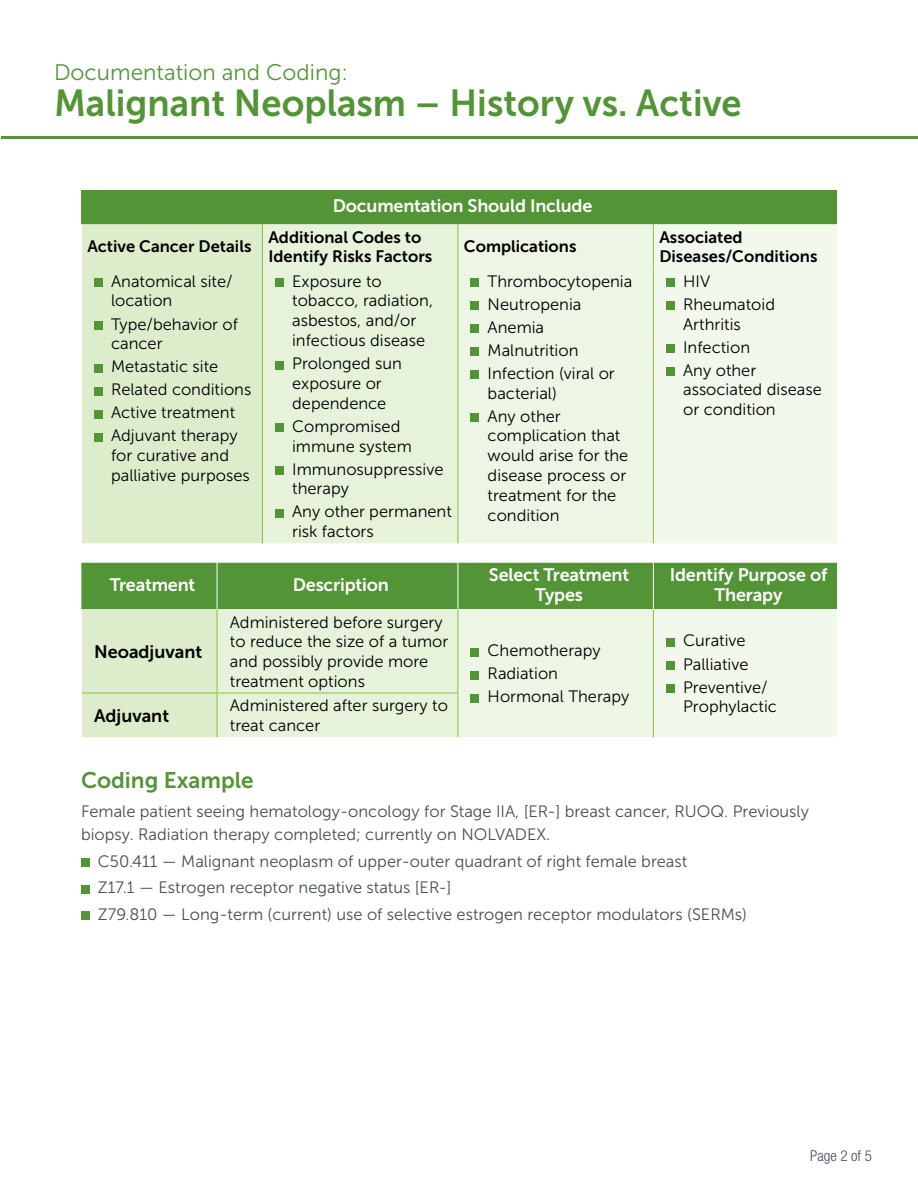
<style>
.page{position:relative;width:918px;height:1188px;background:#fff}
.page>*{position:absolute;margin:0;border:0;box-sizing:border-box;transform-origin:0 0}
.t1{font:37.5px "Museo Sans 700";color:#539536}
.t2{font:22.5px "Museo Sans 300";color:#539536}
.t3{font:22.5px "Museo Sans 700";color:#539536}
.t4{font:18px/19.5px "Museo Sans 700";letter-spacing:-.01em;color:#fff;text-align:center}
.t5{font:18px "Museo Sans 700";color:#000}
.t6{font:16.5px/19.8px "Museo Sans 300";color:#000}
.t7{font:16.5px/26.5px "Museo Sans 300";color:#474c55}
.t8{font:16.5px/19.8px "Museo Sans 700";color:#000}
.t9{font:300 condensed 15px "Helvetica Neue LT Std";color:#474c55}
</style>
<div class="page">
<hr style="left:1px;top:136px;width:917px;height:3px;background:#539536">
<div style="left:81px;top:190px;width:756px;height:34px;background:#539536"></div>
<div style="left:82px;top:224px;width:180px;height:319px;background:#ddedcb"></div>
<div style="left:263px;top:224px;width:195px;height:319px;background:#e7f2da"></div>
<div style="left:459px;top:224px;width:194px;height:319px;background:#edf5e4"></div>
<div style="left:654px;top:224px;width:183px;height:319px;background:#f2f8ec"></div>
<hr style="left:653px;top:224px;width:1px;height:44px;background:#82c341">
<hr style="left:653px;top:268px;width:1px;height:275px;background:#82c341">
<hr style="left:458px;top:224px;width:1px;height:44px;background:#82c341">
<hr style="left:458px;top:268px;width:1px;height:275px;background:#82c341">
<hr style="left:262px;top:224px;width:1px;height:44px;background:#82c341">
<hr style="left:262px;top:268px;width:1px;height:275px;background:#82c341">
<div style="left:94px;top:279px;width:8px;height:8px;background:#539536"></div>
<div style="left:94px;top:321px;width:8px;height:9px;background:#539536"></div>
<div style="left:94px;top:364px;width:8px;height:8px;background:#539536"></div>
<div style="left:94px;top:387px;width:8px;height:8px;background:#539536"></div>
<div style="left:94px;top:410px;width:8px;height:8px;background:#539536"></div>
<div style="left:94px;top:433px;width:8px;height:8px;background:#539536"></div>
<div style="left:275px;top:279px;width:8px;height:8px;background:#539536"></div>
<div style="left:275px;top:361px;width:8px;height:8px;background:#539536"></div>
<div style="left:275px;top:424px;width:8px;height:8px;background:#539536"></div>
<div style="left:275px;top:467px;width:8px;height:8px;background:#539536"></div>
<div style="left:275px;top:509px;width:8px;height:8px;background:#539536"></div>
<div style="left:471px;top:279px;width:8px;height:8px;background:#539536"></div>
<div style="left:471px;top:302px;width:8px;height:8px;background:#539536"></div>
<div style="left:471px;top:325px;width:8px;height:8px;background:#539536"></div>
<div style="left:471px;top:348px;width:8px;height:8px;background:#539536"></div>
<div style="left:471px;top:371px;width:8px;height:8px;background:#539536"></div>
<div style="left:471px;top:414px;width:8px;height:8px;background:#539536"></div>
<div style="left:666px;top:279px;width:8px;height:8px;background:#539536"></div>
<div style="left:666px;top:302px;width:8px;height:8px;background:#539536"></div>
<div style="left:666px;top:344px;width:8px;height:9px;background:#539536"></div>
<div style="left:666px;top:368px;width:8px;height:8px;background:#539536"></div>
<svg style="left:81px;top:563px;width:756px;height:174px;background:#a6c991"></svg>
<div style="left:458px;top:609px;width:195px;height:128px;background:#edf5e4"></div>
<div style="left:653px;top:609px;width:184px;height:128px;background:#f2f8ec"></div>
<hr style="left:653px;top:563px;width:1px;height:46px;background:#fff">
<hr style="left:82px;top:693px;width:135px;height:1px;background:#82c341">
<hr style="left:217px;top:693px;width:241px;height:1px;background:#82c341">
<hr style="left:217px;top:563px;width:1px;height:46px;background:#fff">
<hr style="left:458px;top:563px;width:1px;height:46px;background:#fff">
<hr style="left:653px;top:609px;width:1px;height:84px;background:#82c341">
<hr style="left:653px;top:693px;width:1px;height:44px;background:#82c341">
<hr style="left:458px;top:609px;width:1px;height:84px;background:#82c341">
<hr style="left:458px;top:693px;width:1px;height:44px;background:#82c341">
<hr style="left:81px;top:609px;width:1px;height:84px;background:#fff">
<hr style="left:81px;top:693px;width:1px;height:44px;background:#fff">
<hr style="left:217px;top:609px;width:1px;height:84px;background:#82c341">
<hr style="left:217px;top:693px;width:1px;height:44px;background:#82c341">
<div style="left:471px;top:648px;width:8px;height:8px;background:#539536"></div>
<div style="left:471px;top:671px;width:8px;height:8px;background:#539536"></div>
<div style="left:471px;top:694px;width:8px;height:8px;background:#539536"></div>
<div style="left:666px;top:638px;width:8px;height:8px;background:#539536"></div>
<div style="left:666px;top:661px;width:8px;height:9px;background:#539536"></div>
<div style="left:666px;top:684px;width:8px;height:9px;background:#539536"></div>
<div style="left:81px;top:858px;width:8px;height:9px;background:#539536"></div>
<div style="left:81px;top:885px;width:8px;height:8px;background:#539536"></div>
<div style="left:81px;top:912px;width:8px;height:8px;background:#539536"></div>
<h2 class="t2" style="left:54px;top:60px;width:296px">Documentation and Coding:</h2>
<h1 class="t1" style="left:54px;top:82px;width:689px">Malignant Neoplasm – History vs. Active</h1>
<p class="t4" style="left:333px;top:196px;width:261px">Documentation Should Include</p>
<p class="t8" style="left:87px;top:237px;width:166px">Active Cancer Details</p>
<p class="t8" style="left:268px;top:227px;width:165px">Additional Codes to<br>Identify Risks Factors</p>
<p class="t8" style="left:464px;top:237px;width:114px">Complications</p>
<p class="t8" style="left:659px;top:227px;width:160px">Associated<br>Diseases/Conditions</p>
<p class="t6" style="left:111px;top:271px;width:123px">Anatomical site/ location</p>
<p class="t6" style="left:111px;top:314px;width:128px">Type/behavior of cancer</p>
<p class="t6" style="left:111px;top:355px;width:142px;line-height:23.1px">Metastatic site<br>Related conditions<br>Active treatment<br>Adjuvant therapy</p>
<p class="t6" style="left:111px;top:446px;width:140px">for curative and palliative purposes</p>
<p class="t6" style="left:292px;top:271px;width:142px">Exposure to tobacco, radiation, asbestos, and/or infectious disease</p>
<p class="t6" style="left:292px;top:354px;width:111px">Prolonged sun exposure or dependence</p>
<p class="t6" style="left:292px;top:416px;width:121px">Compromised immune system</p>
<p class="t6" style="left:292px;top:459px;width:153px">Immunosuppressive therapy</p>
<p class="t6" style="left:292px;top:502px;width:161px">Any other permanent risk factors</p>
<p class="t6" style="left:488px;top:270px;width:146px;line-height:23.1px">Thrombocytopenia<br>Neutropenia<br>Anemia<br>Malnutrition<br>Infection (viral or</p>
<p class="t6" style="left:488px;top:382px;width:75px;line-height:23.1px">bacterial)<br>Any other</p>
<p class="t6" style="left:488px;top:426px;width:142px">complication that would arise for the disease process or treatment for the condition</p>
<p class="t6" style="left:683px;top:270px;width:93px;line-height:23.1px">HIV<br>Rheumatoid</p>
<p class="t6" style="left:683px;top:312px;width:75px;line-height:23.1px">Arthritis<br>Infection<br>Any other</p>
<p class="t6" style="left:683px;top:380px;width:140px">associated disease or condition</p>
<p class="t4" style="left:110px;top:575px;width:87px">Treatment</p>
<p class="t4" style="left:293px;top:575px;width:98px">Description</p>
<p class="t4" style="left:489px;top:566px;width:142px">Select Treatment<br>Types</p>
<p class="t4" style="left:670px;top:566px;width:159px">Identify Purpose of<br>Therapy</p>
<p class="t5" style="left:94px;top:642px;width:110px">Neoadjuvant</p>
<p class="t6" style="left:230px;top:612px;width:220px">Administered before surgery to reduce the size of a tumor and possibly provide more treatment options</p>
<p class="t5" style="left:94px;top:706px;width:77px">Adjuvant</p>
<p class="t6" style="left:230px;top:696px;width:220px">Administered after surgery to treat cancer</p>
<p class="t6" style="left:488px;top:639px;width:143px;line-height:23.1px">Chemotherapy<br>Radiation<br>Hormonal Therapy</p>
<p class="t6" style="left:683px;top:629px;width:86px;line-height:23.1px">Curative<br>Palliative<br>Preventive/</p>
<p class="t6" style="left:683px;top:697px;width:95px">Prophylactic</p>
<h2 class="t3" style="left:81px;top:768px;width:174px">Coding Example</h2>
<p class="t7" style="left:81px;top:801px;width:729px;line-height:22.5px">Female patient seeing hematology-oncology for Stage IIA, [ER-] breast cancer, RUOQ. Previously biopsy. Radiation therapy completed; currently on NOLVADEX.</p>
<p class="t7" style="left:98px;top:848px;width:650px">C50.411 — Malignant neoplasm of upper-outer quadrant of right female breast<br>Z17.1 — Estrogen receptor negative status [ER-]<br>Z79.810 — Long-term (current) use of selective estrogen receptor modulators (SERMs)</p>
<p class="t9" style="left:810px;top:1147px;width:63px">Page 2 of 5</p>
</div>
